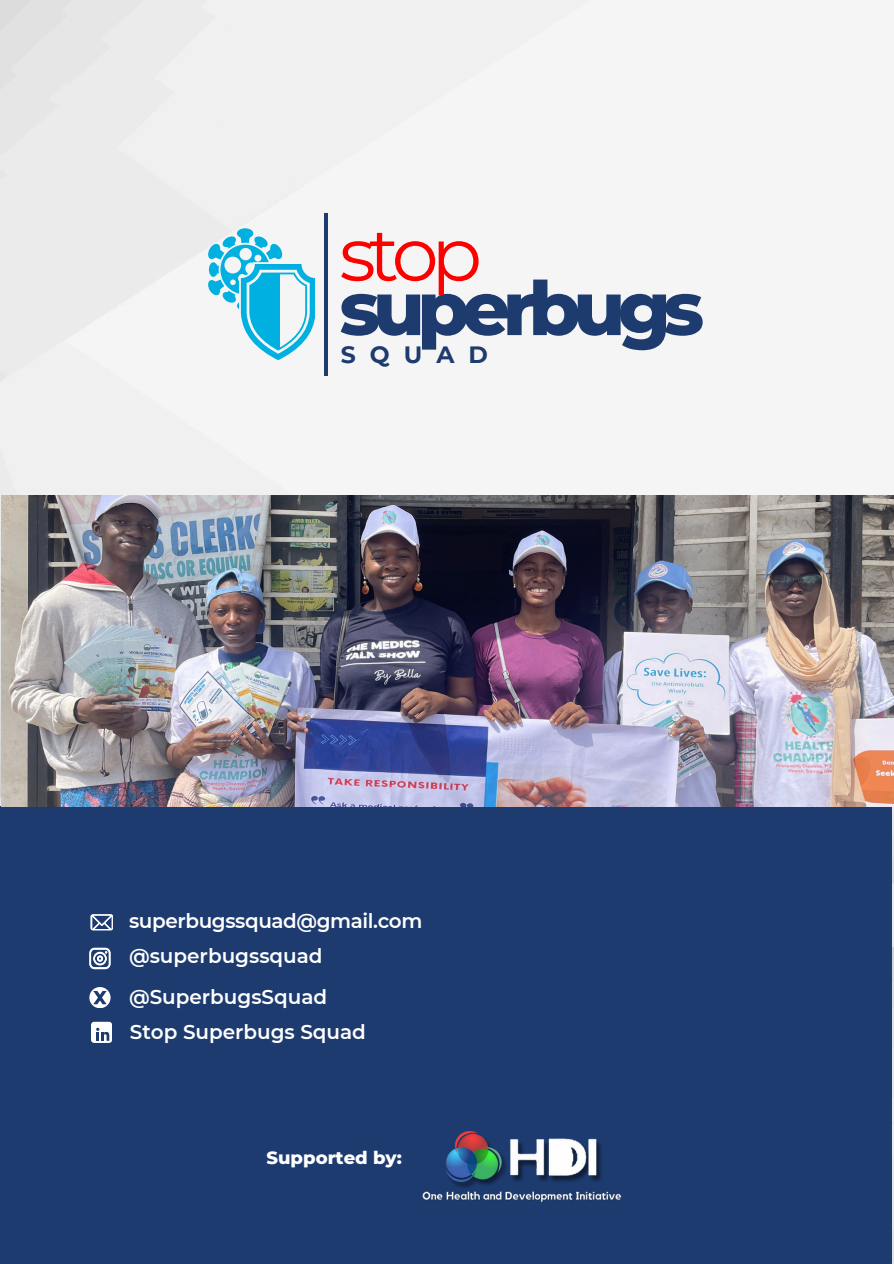
<style>
.page{position:relative;width:894px;height:1264px;background:#fff}
.page>*{position:absolute;margin:0;border:0;box-sizing:border-box;transform-origin:0 0}
.t1{font:800 74.85px "Montserrat";letter-spacing:-.1em;color:#1d3b6f}
.t2{font:74.85px "Montserrat";color:#f00}
.t3{font:700 23.55px "Montserrat";letter-spacing:.595em;color:#1d3b6f}
.t4{font:600 19.95px "Montserrat";color:#fff}
.t5{font:600 19.95px "Montserrat";letter-spacing:-.02em;color:#fff}
.t6{font:800 18px "Montserrat";color:#fff}
</style>
<div class="page">
<img style="left:0;top:0;width:893px;height:1263px">
<div style="left:0;top:806px;width:891px;height:457px;background:#1d3b6f"></div>
<img style="left:1px;top:495px;width:892px;height:311px">
<hr style="left:324px;top:213px;width:3px;height:162px;background:#1d3b6f">
<svg style="left:208px;top:228px;width:106px;height:132px"></svg>
<div style="left:91px;top:1021px;width:21px;height:21px;background:#fff;border-radius:3px"></div>
<svg style="left:96px;top:1027px;width:13px;height:13px"></svg>
<svg style="left:89px;top:987px;width:21px;height:20px"></svg>
<svg style="left:90px;top:914px;width:23px;height:16px"></svg>
<svg style="left:89px;top:947px;width:21px;height:22px"></svg>
<img style="left:422px;top:1131px;width:200px;height:72px">
<p class="t2" style="left:339px;top:208px;width:144px">stop</p>
<p class="t1" style="left:339px;top:262px;width:366px">superbugs</p>
<h2 class="t3" style="left:341px;top:340px;width:149px">SQUAD</h2>
<h1 class="t5" style="left:129px;top:909px;width:295px">superbugssquad@gmail.com</h1>
<p class="t4" style="left:129px;top:943px;width:195px">@superbugssquad</p>
<h3 class="t4" style="left:129px;top:984px;width:199px">@SuperbugsSquad</h3>
<p class="t4" style="left:130px;top:1019px;width:237px">Stop Superbugs Squad</p>
<p class="t6" style="left:266px;top:1146px;width:137px">Supported by:</p>
</div>
